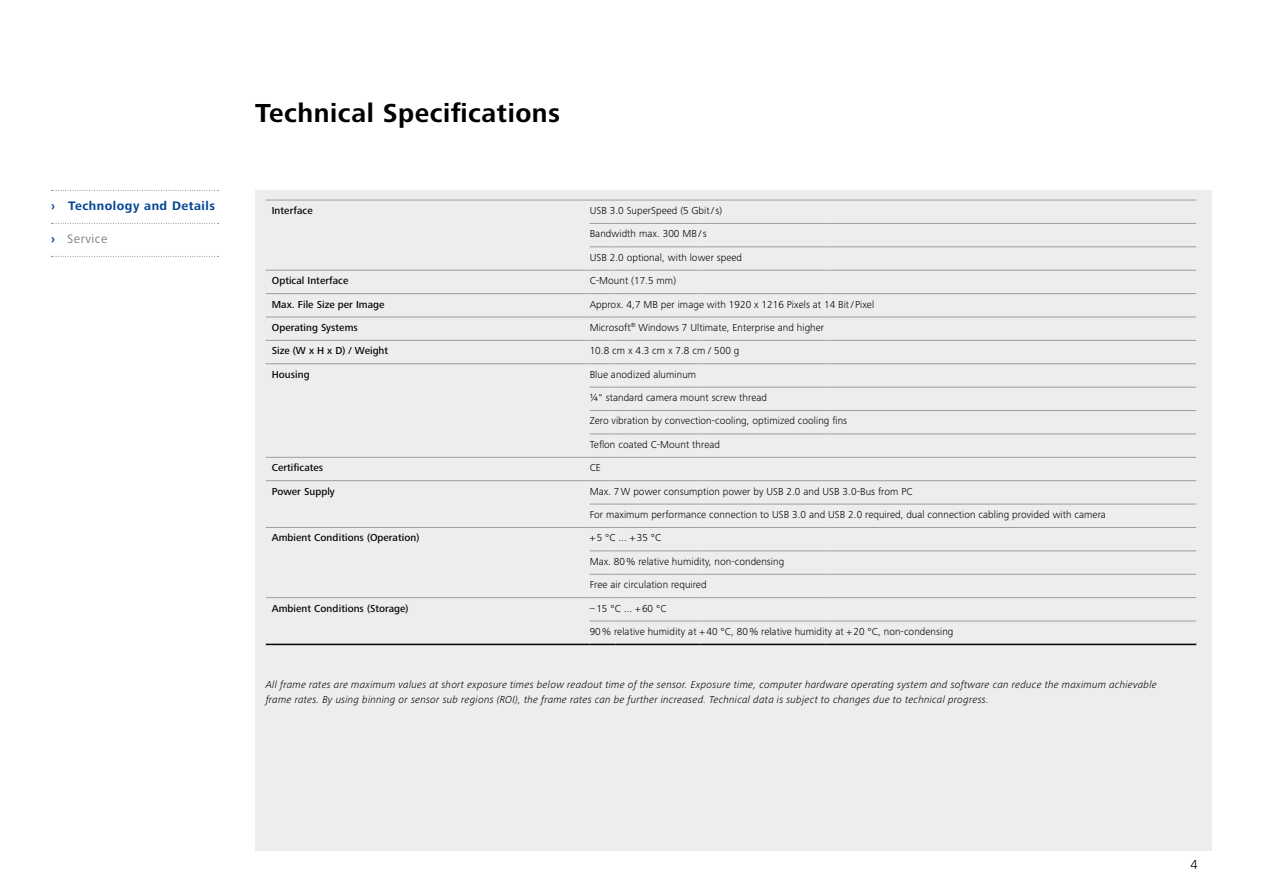
<style>
.page{position:relative;width:1263px;height:893px;background:#fff}
.page>*{position:absolute;margin:0;border:0;box-sizing:border-box;transform-origin:0 0}
.head_18_bd{font:700 27px "Zeiss Frutiger Next Pro";letter-spacing:.02em;color:#000}
.t1{font:300 13.5px "Zeiss Frutiger Next Pro";color:#000}
.t2{font:700 12.75px "Zeiss Frutiger Next Pro";letter-spacing:.04em;color:#004494}
.t3{font:12.75px "Zeiss Frutiger Next Pro";letter-spacing:.04em;color:#7b7c7e}
.table_7_lt{font:300 10.5px "Zeiss Frutiger Next Pro";letter-spacing:.005em;color:#000}
.caption_7_lt_it{font:italic 300 10.5px/15px "Zeiss Frutiger Next Pro";letter-spacing:.02em;color:#000}
.table_7_med{font:500 10.5px "Zeiss Frutiger Next Pro";letter-spacing:.005em;color:#000}
.s1{font-weight:700;color:#004494}
</style>
<div class="page">
<div style="left:255px;top:190px;width:957px;height:660px;background:#eceded"></div>
<hr style="left:266px;top:200px;width:324px;height:1px;background:#9c9e9f">
<svg style="left:590px;top:200px;width:38px;height:1px"></svg>
<hr style="left:628px;top:200px;width:71px;height:1px;background:#9c9e9f">
<hr style="left:699px;top:200px;width:126px;height:1px;background:#9c9e9f">
<hr style="left:825px;top:200px;width:371px;height:1px;background:#9c9e9f">
<svg style="left:590px;top:223px;width:38px;height:1px"></svg>
<hr style="left:628px;top:223px;width:71px;height:1px;background:#9c9e9f">
<hr style="left:699px;top:223px;width:126px;height:1px;background:#9c9e9f">
<hr style="left:825px;top:223px;width:371px;height:1px;background:#9c9e9f">
<svg style="left:590px;top:247px;width:38px;height:1px"></svg>
<hr style="left:628px;top:247px;width:71px;height:1px;background:#9c9e9f">
<hr style="left:699px;top:247px;width:126px;height:1px;background:#9c9e9f">
<hr style="left:825px;top:247px;width:371px;height:1px;background:#9c9e9f">
<hr style="left:266px;top:270px;width:324px;height:1px;background:#9c9e9f">
<svg style="left:590px;top:270px;width:38px;height:1px"></svg>
<hr style="left:628px;top:270px;width:71px;height:1px;background:#9c9e9f">
<hr style="left:699px;top:270px;width:126px;height:1px;background:#9c9e9f">
<hr style="left:825px;top:270px;width:371px;height:1px;background:#9c9e9f">
<hr style="left:266px;top:293px;width:324px;height:1px;background:#9c9e9f">
<svg style="left:590px;top:293px;width:38px;height:1px"></svg>
<hr style="left:628px;top:293px;width:71px;height:1px;background:#9c9e9f">
<hr style="left:699px;top:293px;width:126px;height:1px;background:#9c9e9f">
<hr style="left:825px;top:293px;width:371px;height:1px;background:#9c9e9f">
<hr style="left:266px;top:317px;width:324px;height:1px;background:#9c9e9f">
<svg style="left:590px;top:317px;width:38px;height:1px"></svg>
<hr style="left:628px;top:317px;width:71px;height:1px;background:#9c9e9f">
<hr style="left:699px;top:317px;width:126px;height:1px;background:#9c9e9f">
<hr style="left:825px;top:317px;width:371px;height:1px;background:#9c9e9f">
<hr style="left:266px;top:340px;width:324px;height:1px;background:#9c9e9f">
<svg style="left:590px;top:340px;width:38px;height:1px"></svg>
<hr style="left:628px;top:340px;width:71px;height:1px;background:#9c9e9f">
<hr style="left:699px;top:340px;width:126px;height:1px;background:#9c9e9f">
<hr style="left:825px;top:340px;width:371px;height:1px;background:#9c9e9f">
<hr style="left:266px;top:363px;width:324px;height:1px;background:#9c9e9f">
<svg style="left:590px;top:363px;width:38px;height:1px"></svg>
<hr style="left:628px;top:363px;width:71px;height:1px;background:#9c9e9f">
<hr style="left:699px;top:363px;width:126px;height:1px;background:#9c9e9f">
<hr style="left:825px;top:363px;width:371px;height:1px;background:#9c9e9f">
<svg style="left:590px;top:387px;width:38px;height:1px"></svg>
<hr style="left:628px;top:387px;width:71px;height:1px;background:#9c9e9f">
<hr style="left:699px;top:387px;width:126px;height:1px;background:#9c9e9f">
<hr style="left:825px;top:387px;width:371px;height:1px;background:#9c9e9f">
<svg style="left:590px;top:410px;width:38px;height:1px"></svg>
<hr style="left:628px;top:410px;width:71px;height:1px;background:#9c9e9f">
<hr style="left:699px;top:410px;width:126px;height:1px;background:#9c9e9f">
<hr style="left:825px;top:410px;width:371px;height:1px;background:#9c9e9f">
<svg style="left:590px;top:434px;width:38px;height:1px"></svg>
<hr style="left:628px;top:434px;width:71px;height:1px;background:#9c9e9f">
<hr style="left:699px;top:434px;width:126px;height:1px;background:#9c9e9f">
<hr style="left:825px;top:434px;width:371px;height:1px;background:#9c9e9f">
<svg style="left:590px;top:457px;width:38px;height:1px"></svg>
<hr style="left:628px;top:457px;width:71px;height:1px;background:#9c9e9f">
<hr style="left:699px;top:457px;width:126px;height:1px;background:#9c9e9f">
<hr style="left:825px;top:457px;width:371px;height:1px;background:#9c9e9f">
<hr style="left:266px;top:480px;width:324px;height:1px;background:#9c9e9f">
<svg style="left:590px;top:480px;width:38px;height:1px"></svg>
<hr style="left:628px;top:480px;width:71px;height:1px;background:#9c9e9f">
<hr style="left:699px;top:480px;width:126px;height:1px;background:#9c9e9f">
<hr style="left:825px;top:480px;width:371px;height:1px;background:#9c9e9f">
<svg style="left:590px;top:504px;width:38px;height:1px"></svg>
<hr style="left:628px;top:504px;width:71px;height:1px;background:#9c9e9f">
<hr style="left:699px;top:504px;width:126px;height:1px;background:#9c9e9f">
<hr style="left:825px;top:504px;width:371px;height:1px;background:#9c9e9f">
<hr style="left:266px;top:527px;width:324px;height:1px;background:#9c9e9f">
<svg style="left:590px;top:527px;width:38px;height:1px"></svg>
<hr style="left:628px;top:527px;width:71px;height:1px;background:#9c9e9f">
<hr style="left:699px;top:527px;width:126px;height:1px;background:#9c9e9f">
<hr style="left:825px;top:527px;width:371px;height:1px;background:#9c9e9f">
<svg style="left:590px;top:551px;width:38px;height:1px"></svg>
<hr style="left:628px;top:551px;width:71px;height:1px;background:#9c9e9f">
<hr style="left:699px;top:551px;width:126px;height:1px;background:#9c9e9f">
<hr style="left:825px;top:551px;width:371px;height:1px;background:#9c9e9f">
<svg style="left:590px;top:574px;width:38px;height:1px"></svg>
<hr style="left:628px;top:574px;width:71px;height:1px;background:#9c9e9f">
<hr style="left:699px;top:574px;width:126px;height:1px;background:#9c9e9f">
<hr style="left:825px;top:574px;width:371px;height:1px;background:#9c9e9f">
<hr style="left:266px;top:597px;width:324px;height:1px;background:#9c9e9f">
<svg style="left:590px;top:597px;width:38px;height:1px"></svg>
<hr style="left:628px;top:597px;width:71px;height:1px;background:#9c9e9f">
<hr style="left:699px;top:597px;width:126px;height:1px;background:#9c9e9f">
<hr style="left:825px;top:597px;width:371px;height:1px;background:#9c9e9f">
<svg style="left:590px;top:621px;width:38px;height:1px"></svg>
<hr style="left:628px;top:621px;width:71px;height:1px;background:#9c9e9f">
<hr style="left:699px;top:621px;width:126px;height:1px;background:#9c9e9f">
<hr style="left:825px;top:621px;width:371px;height:1px;background:#9c9e9f">
<hr style="left:266px;top:457px;width:324px;height:1px;background:#9c9e9f">
<hr style="left:266px;top:644px;width:324px;height:1px;background:#000">
<svg style="left:590px;top:644px;width:38px;height:1px"></svg>
<hr style="left:628px;top:644px;width:71px;height:1px;background:#000">
<hr style="left:699px;top:644px;width:126px;height:1px;background:#000">
<hr style="left:825px;top:644px;width:371px;height:1px;background:#000">
<svg style="left:51px;top:223px;width:168px;height:1px"></svg>
<svg style="left:51px;top:256px;width:168px;height:1px"></svg>
<svg style="left:51px;top:190px;width:168px;height:1px"></svg>
<p class="t2" style="left:51px;top:199px;width:165px">› Technology and Details</p>
<p class="t3" style="left:51px;top:232px;width:58px"><span class="s1">›</span> Service</p>
<p class="head_18_bd" style="left:255px;top:97px;width:307px">Technical Specifications</p>
<p class="table_7_med" style="left:272px;top:204px;width:42px">Interface</p>
<p class="table_7_lt" style="left:590px;top:204px;width:134px">USB 3.0 SuperSpeed (5 Gbit/s)</p>
<p class="table_7_lt" style="left:590px;top:228px;width:118px">Bandwidth max. 300 MB /s</p>
<p class="table_7_lt" style="left:590px;top:251px;width:154px">USB 2.0 optional, with lower speed</p>
<p class="table_7_med" style="left:272px;top:275px;width:78px">Optical Interface</p>
<p class="table_7_lt" style="left:590px;top:275px;width:88px">C-Mount (17.5 mm)</p>
<p class="table_7_med" style="left:272px;top:298px;width:114px">Max. File Size per Image</p>
<p class="table_7_lt" style="left:590px;top:298px;width:286px">Approx. 4,7 MB per image with 1920 x 1216 Pixels at 14 Bit/ Pixel</p>
<p class="table_7_med" style="left:272px;top:321px;width:88px">Operating Systems</p>
<p class="table_7_lt" style="left:590px;top:321px;width:236px">Microsoft<sup>®</sup> Windows 7 Ultimate, Enterprise and higher</p>
<p class="table_7_med" style="left:272px;top:345px;width:118px">Size (W x H x D) / Weight</p>
<p class="table_7_lt" style="left:590px;top:345px;width:151px">10.8 cm x 4.3 cm x 7.8 cm / 500 g</p>
<p class="table_7_med" style="left:272px;top:368px;width:39px">Housing</p>
<p class="table_7_lt" style="left:590px;top:368px;width:108px">Blue anodized aluminum</p>
<p class="table_7_lt" style="left:590px;top:392px;width:179px">¼" standard camera mount screw thread</p>
<p class="table_7_lt" style="left:590px;top:415px;width:259px">Zero vibration by convection-cooling, optimized cooling fins</p>
<p class="table_7_lt" style="left:590px;top:438px;width:132px">Teflon coated C-Mount thread</p>
<p class="table_7_med" style="left:272px;top:462px;width:53px">Certificates</p>
<p class="table_7_lt" style="left:590px;top:462px;width:13px">CE</p>
<p class="table_7_med" style="left:272px;top:485px;width:65px">Power Supply</p>
<p class="table_7_lt" style="left:590px;top:485px;width:324px">Max. 7W power consumption power by USB 2.0 and USB 3.0-Bus from PC</p>
<p class="table_7_lt" style="left:590px;top:508px;width:518px">For maximum performance connection to USB 3.0 and USB 2.0 required, dual connection cabling provided with camera</p>
<p class="table_7_med" style="left:272px;top:532px;width:149px">Ambient Conditions (Operation)</p>
<p class="table_7_lt" style="left:590px;top:532px;width:73px">+ 5 °C ... + 35 °C</p>
<p class="table_7_lt" style="left:590px;top:555px;width:196px">Max. 80% relative humidity, non-condensing</p>
<p class="table_7_lt" style="left:590px;top:579px;width:118px">Free air circulation required</p>
<p class="table_7_med" style="left:272px;top:602px;width:138px">Ambient Conditions (Storage)</p>
<p class="table_7_lt" style="left:590px;top:602px;width:78px">– 15 °C ... + 60 °C</p>
<p class="table_7_lt" style="left:590px;top:625px;width:365px">90% relative humidity at + 40 °C, 80% relative humidity at + 20 °C, non-condensing</p>
<p class="caption_7_lt_it" style="left:266px;top:677px;width:893px">All frame rates are maximum values at short exposure times below readout time of the sensor. Exposure time, computer hardware operating system and software can reduce the maximum achievable frame rates. By using binning or sensor sub regions (ROI), the frame rates can be further increased. Technical data is subject to changes due to technical progress.</p>
<p class="t1" style="left:1190px;top:856px;width:9px">4</p>
</div>
